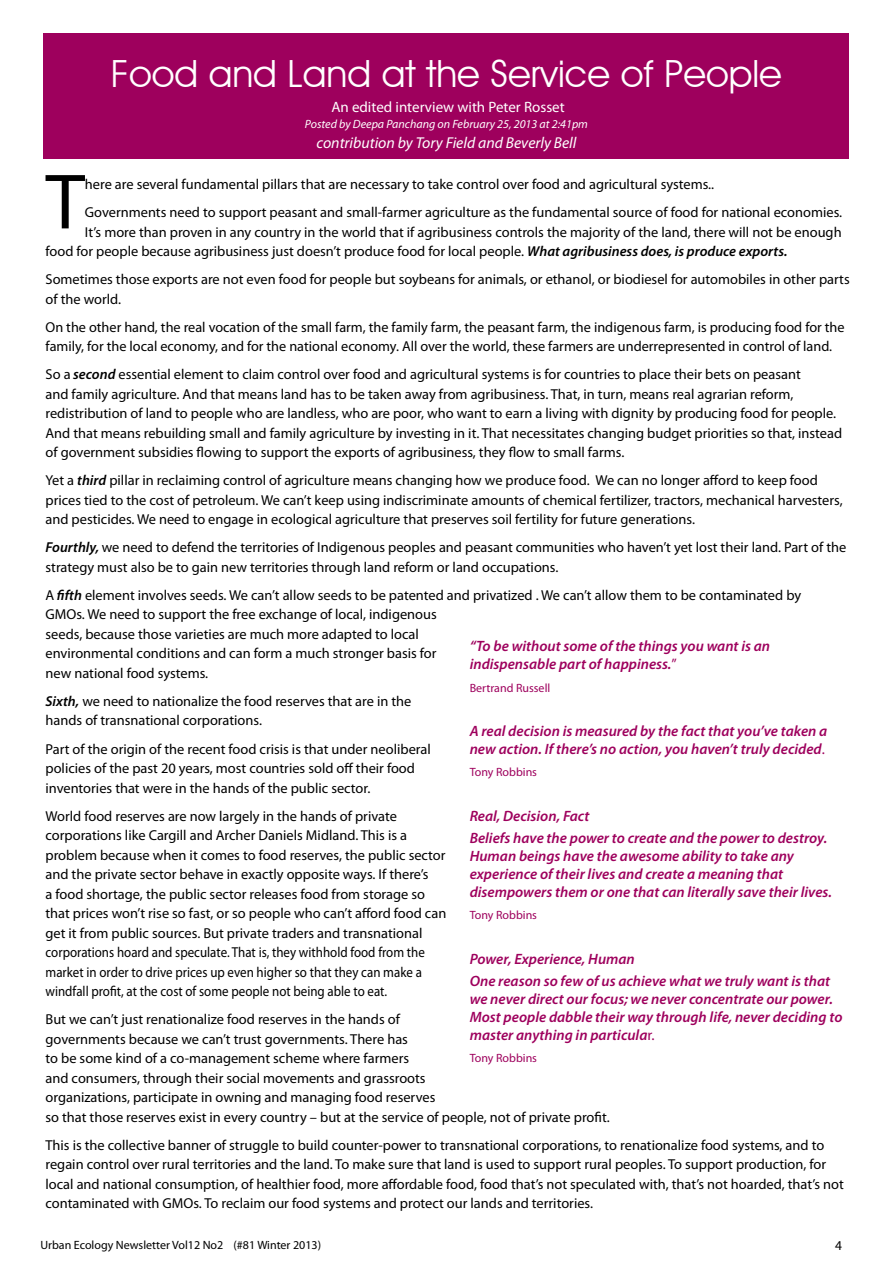
<style>
.page{position:relative;width:893px;height:1263px;background:#fff}
.page>*{position:absolute;margin:0;border:0;box-sizing:border-box;transform-origin:0 0}
.t1{font:79.05px "Myriad Pro";color:#000}
.t2{font:37.5px "Decker";color:#fff}
.t3{font:italic 15.75px "Myriad Pro";color:#fff}
.t4{font:italic 600 15px/18px "Myriad Pro";color:#9e005d}
.t5{font:15px "Myriad Pro";color:#fff}
.t6{font:14.4px/19.5px "Myriad Pro";color:#000}
.t7{font:13.5px "Myriad Pro";color:#000}
.t8{font:12px "Myriad Pro";color:#9e005d}
.t9{font:italic 12px "Myriad Pro";color:#fff}
.t10{font:12px "Myriad Pro";color:#000}
.s1{font-weight:600;font-style:italic}
.s2{font-weight:400;font-style:normal}
</style>
<div class="page">
<div style="left:44px;top:34px;width:805px;height:125px;background:#9e005d"></div>
<h2 class="t2" style="left:111px;top:51px;width:673px">Food and Land at the Service of People</h2>
<p class="t5" style="left:331px;top:98px;width:235px">An edited interview with Peter Rosset</p>
<p class="t9" style="left:305px;top:117px;width:285px">Posted by Deepa Panchang on February 25, 2013 at 2:41pm</p>
<p class="t3" style="left:316px;top:133px;width:261px">contribution by Tory Field and Beverly Bell</p>
<h1 class="t1" style="left:46px;top:153px;width:41px">T</h1>
<p class="t6" style="left:85px;top:170px;width:759px;line-height:28px">here are several fundamental pillars that are necessary to take control over food and agricultural systems..<br>Governments need to support peasant and small-farmer agriculture as the fundamental source of food for national economies.</p>
<p class="t6" style="left:46px;top:222px;width:798px;text-indent:39px">It’s more than proven in any country in the world that if agribusiness controls the majority of the land, there will not be enough food for people because agribusiness just doesn’t produce food for local people. <span class="s1">What agribusiness does, is produce exports.</span></p>
<p class="t6" style="left:46px;top:270px;width:806px">Sometimes those exports are not even food for people but soybeans for animals, or ethanol, or biodiesel for automobiles in other parts of the world.</p>
<p class="t6" style="left:46px;top:317px;width:801px">On the other hand, the real vocation of the small farm, the family farm, the peasant farm, the indigenous farm, is producing food for the family, for the local economy, and for the national economy. All over the world, these farmers are underrepresented in control of land.</p>
<p class="t6" style="left:46px;top:365px;width:798px">So a <span class="s1">second</span> essential element to claim control over food and agricultural systems is for countries to place their bets on peasant<br>and family agriculture. And that means land has to be taken away from agribusiness. That, in turn, means real agrarian reform, redistribution of land to people who are landless, who are poor, who want to earn a living with dignity by producing food for people.<br>And that means rebuilding small and family agriculture by investing in it. That necessitates changing budget priorities so that, instead of government subsidies flowing to support the exports of agribusiness, they flow to small farms.</p>
<p class="t6" style="left:46px;top:471px;width:799px">Yet a <span class="s1">third</span> pillar in reclaiming control of agriculture means changing how we produce food. We can no longer afford to keep food prices tied to the cost of petroleum. We can’t keep using indiscriminate amounts of chemical fertilizer, tractors, mechanical harvesters, and pesticides. We need to engage in ecological agriculture that preserves soil fertility for future generations.</p>
<p class="t6" style="left:46px;top:538px;width:802px"><span class="s1">Fourthly,</span> we need to defend the territories of Indigenous peoples and peasant communities who haven’t yet lost their land. Part of the strategy must also be to gain new territories through land reform or land occupations.</p>
<p class="t6" style="left:46px;top:585px;width:757px">A <span class="s1">fifth</span> element involves seeds. We can’t allow seeds to be patented and privatized . We can’t allow them to be contaminated by GMOs. We need to support the free exchange of local, indigenous<br>seeds, because those varieties are much more adapted to local<br>environmental conditions and can form a much stronger basis for<br>new national food systems.</p>
<p class="t6" style="left:46px;top:691px;width:367px"><span class="s1">Sixth,</span> we need to nationalize the food reserves that are in the hands of transnational corporations.</p>
<p class="t6" style="left:46px;top:739px;width:387px">Part of the origin of the recent food crisis is that under neoliberal policies of the past 20 years, most countries sold off their food inventories that were in the hands of the public sector.</p>
<p class="t6" style="left:46px;top:806px;width:402px">World food reserves are now largely in the hands of private corporations like Cargill and Archer Daniels Midland. This is a problem because when it comes to food reserves, the public sector and the private sector behave in exactly opposite ways. If there’s<br>a food shortage, the public sector releases food from storage so that prices won’t rise so fast, or so people who can’t afford food can get it from public sources. But private traders and transnational corporations hoard and speculate. That is, they withhold food from the market in order to drive prices up even higher so that they can make a windfall profit, at the cost of some people not being able to eat.</p>
<p class="t6" style="left:46px;top:1009px;width:566px">But we can’t just renationalize food reserves in the hands of<br>governments because we can’t trust governments. There has<br>to be some kind of a co-management scheme where farmers<br>and consumers, through their social movements and grassroots<br>organizations, participate in owning and managing food reserves<br>so that those reserves exist in every country – but at the service of people, not of private profit.</p>
<p class="t6" style="left:46px;top:1135px;width:800px">This is the collective banner of struggle to build counter-power to transnational corporations, to renationalize food systems, and to regain control over rural territories and the land. To make sure that land is used to support rural peoples. To support production, for local and national consumption, of healthier food, more affordable food, food that’s not speculated with, that’s not hoarded, that’s not contaminated with GMOs. To reclaim our food systems and protect our lands and territories.</p>
<p class="t4" style="left:470px;top:637px;width:302px">“To be without some of the things you want is an indispensable part of happiness.<span class="s2">”</span></p>
<p class="t8" style="left:470px;top:680px;width:82px">Bertrand Russell</p>
<p class="t4" style="left:470px;top:722px;width:359px">A real decision is measured by the fact that you’ve taken a new action. If there’s no action, you haven’t truly decided<span class="s2">.</span></p>
<p class="t8" style="left:470px;top:765px;width:69px">Tony Robbins</p>
<p class="t4" style="left:470px;top:804px;width:359px;line-height:22.2px">Real, Decision, Fact<br>Beliefs have the power to create and the power to destroy.</p>
<p class="t4" style="left:470px;top:847px;width:364px">Human beings have the awesome ability to take any experience of their lives and create a meaning that disempowers them or one that can literally save their lives.</p>
<p class="t8" style="left:470px;top:908px;width:69px">Tony Robbins</p>
<p class="t4" style="left:470px;top:947px;width:362px;line-height:22.2px">Power, Experience, Human<br>One reason so few of us achieve what we truly want is that</p>
<p class="t4" style="left:470px;top:990px;width:374px">we never direct our focus; we never concentrate our power.<br>Most people dabble their way through life, never deciding to master anything in particula<span class="s2">r.</span></p>
<p class="t8" style="left:470px;top:1051px;width:69px">Tony Robbins</p>
<p class="t10" style="left:40px;top:1237px;width:282px">Urban Ecology Newsletter Vol12 No2 (#81 Winter 2013)</p>
<p class="t7" style="left:835px;top:1237px;width:8px">4</p>
</div>
